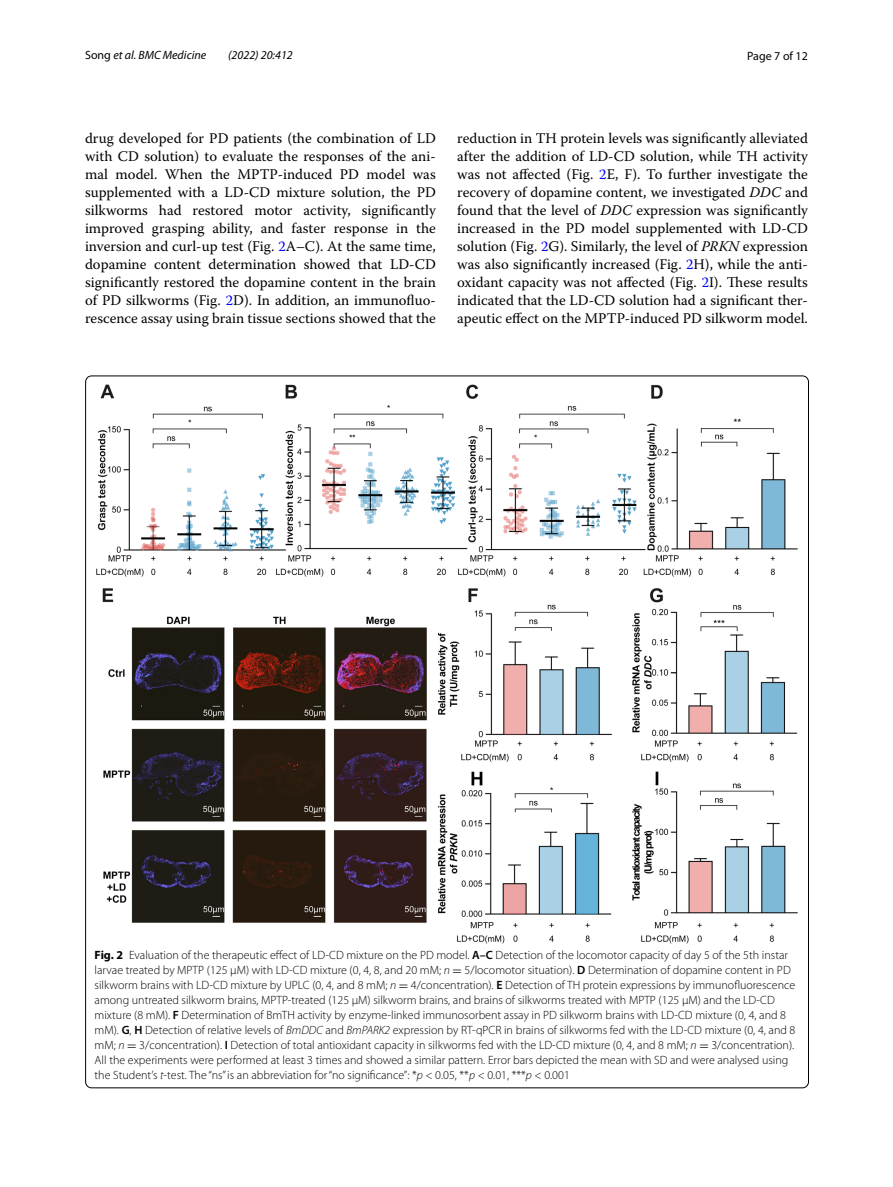
<style>
.page{position:relative;width:893px;height:1187px;background:#fff}
.page>*{position:absolute;margin:0;border:0;box-sizing:border-box;transform-origin:0 0}
.t1{font:14.7px/18px "Warnock Pro";color:#000;text-align:justify}
.t2{font:300 12px/15px "Myriad Pro";color:#000}
.t3{font:italic 12px "Myriad Pro";color:#000}
.t4{font:12px "Myriad Pro";color:#000}
.s1{font-style:normal}
.s2{color:#00f}
.s3{font-style:italic}
.s4{font-weight:700}
.s5{font-weight:600}
.s6{font-family:"MTSY";font-weight:400}
</style>
<div class="page">
<img style="left:97px;top:385px;width:700px;height:558px">
<p class="t3" style="left:85px;top:48px;width:123px"><span class="s1">Song</span> et al. BMC Medicine</p>
<p class="t3" style="left:228px;top:48px;width:66px">(2022) 20:412</p>
<p class="t4" style="left:747px;top:48px;width:62px">Page 7 of 12</p>
<p class="t1" style="left:85px;top:128px;width:352px">drug developed for PD patients (the combination of LD with CD solution) to evaluate the responses of the ani&shy;mal model. When the MPTP-induced PD model was supplemented with a LD-CD mixture solution, the PD silkworms had restored motor activity, significantly improved grasping ability, and faster response in the inversion and curl-up test (Fig. <span class="s2">2</span>A–C). At the same time, dopamine content determination showed that LD-CD significantly restored the dopamine content in the brain of PD silkworms (Fig. <span class="s2">2</span>D). In addition, an immunofluo&shy;rescence assay using brain tissue sections showed that the</p>
<p class="t1" style="left:457px;top:128px;width:352px">reduction in TH protein levels was significantly alleviated after the addition of LD-CD solution, while TH activity was not affected (Fig. <span class="s2">2</span>E, F). To further investigate the recovery of dopamine content, we investigated <span class="s3">DDC</span> and found that the level of <span class="s3">DDC</span> expression was significantly increased in the PD model supplemented with LD-CD solution (Fig. <span class="s2">2</span>G). Similarly, the level of <span class="s3">PRKN</span> expression was also significantly increased (Fig. <span class="s2">2</span>H), while the anti&shy;oxidant capacity was not affected (Fig. <span class="s2">2</span>I). These results indicated that the LD-CD solution had a significant ther&shy;apeutic effect on the MPTP-induced PD silkworm model.</p>
<p class="t2" style="left:95px;top:947px;width:702px"><span class="s4">Fig. 2</span> Evaluation of the therapeutic effect of LD-CD mixture on the PD model. <span class="s5">A–C</span> Detection of the locomotor capacity of day 5 of the 5th instar larvae treated by MPTP (125 μM) with LD-CD mixture (0, 4, 8, and 20 mM; <span class="s3">n</span> <span class="s6">=</span> 5/locomotor situation). <span class="s5">D</span> Determination of dopamine content in PD silkworm brains with LD-CD mixture by UPLC (0, 4, and 8 mM; <span class="s3">n</span> <span class="s6">=</span> 4/concentration). <span class="s5">E</span> Detection of TH protein expressions by immunofluorescence among untreated silkworm brains, MPTP-treated (125 μM) silkworm brains, and brains of silkworms treated with MPTP (125 μM) and the LD-CD mixture (8 mM). <span class="s5">F</span> Determination of BmTH activity by enzyme-linked immunosorbent assay in PD silkworm brains with LD-CD mixture (0, 4, and 8 mM). <span class="s5">G</span>, <span class="s5">H</span> Detection of relative levels of <span class="s3">BmDDC</span> and <span class="s3">BmPARK2</span> expression by RT-qPCR in brains of silkworms fed with the LD-CD mixture (0, 4, and 8 mM; <span class="s3">n</span> <span class="s6">=</span> 3/concentration). <span class="s5">I</span> Detection of total antioxidant capacity in silkworms fed with the LD-CD mixture (0, 4, and 8 mM; <span class="s3">n</span> <span class="s6">=</span> 3/concentration).<br>All the experiments were performed at least 3 times and showed a similar pattern. Error bars depicted the mean with SD and were analysed using the Student’s <span class="s3">t</span>-test. The “ns” is an abbreviation for “no significance”: *<span class="s3">p</span> &lt; 0.05, **<span class="s3">p</span> &lt; 0.01, ***<span class="s3">p</span> &lt; 0.001</p>
</div>
